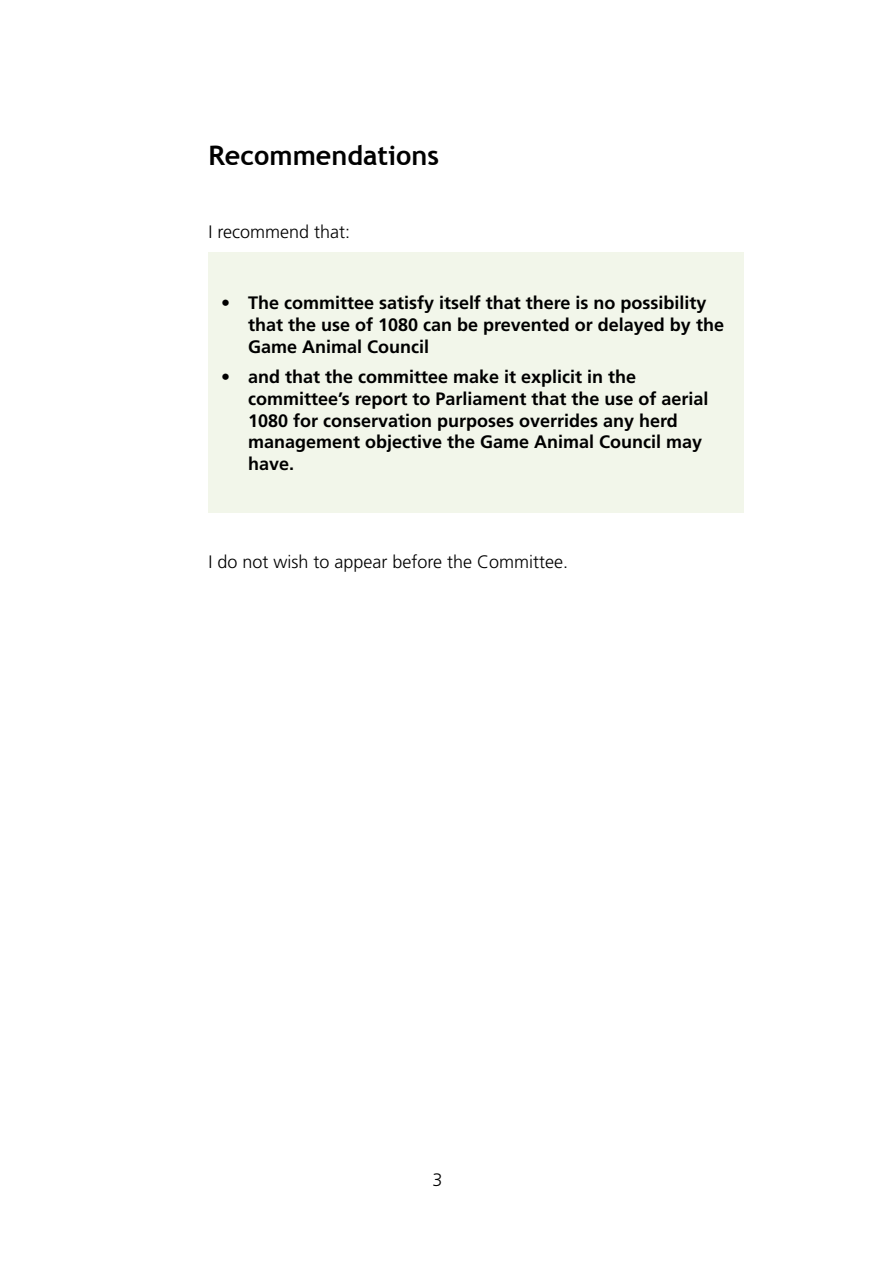
<style>
.page{position:relative;width:893px;height:1263px;background:#fff}
.page>*{position:absolute;margin:0;border:0;box-sizing:border-box;transform-origin:0 0}
.t1{font:700 27px "Trebuchet MS";color:#000}
.t2{font:700 18px/21.8px "Frutiger LT Pro";color:#000}
.t3{font:300 18px "Frutiger LT Pro";color:#000}
</style>
<div class="page">
<div style="left:208px;top:253px;width:536px;height:260px;background:#f2f6ea"></div>
<h1 class="t1" style="left:208px;top:138px;width:232px">Recommendations</h1>
<p class="t3" style="left:208px;top:222px;width:143px">I recommend that:</p>
<p class="t2" style="left:248px;top:292px;width:477px;text-indent:-27px">• The committee satisfy itself that there is no possibility that the use of 1080 can be prevented or delayed by the<br>Game Animal Council</p>
<p class="t2" style="left:248px;top:366px;width:462px;text-indent:-27px">• and that the committee make it explicit in the committee’s report to Parliament that the use of aerial 1080 for conservation purposes overrides any herd management objective the Game Animal Council may have.</p>
<p class="t3" style="left:208px;top:551px;width:361px">I do not wish to appear before the Committee.</p>
<p class="t3" style="left:432px;top:1169px;width:12px">3</p>
</div>
